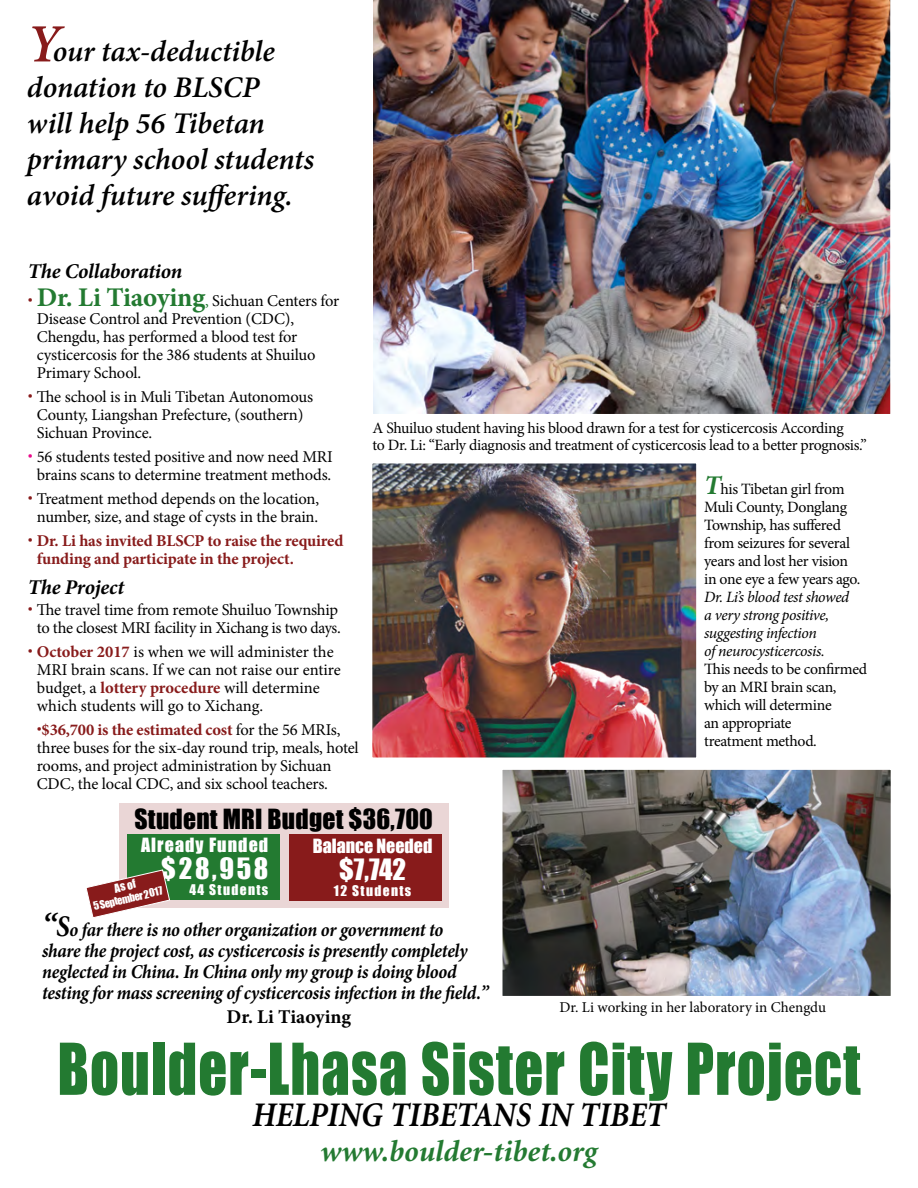
<style>
.page{position:relative;width:918px;height:1188px;background:#fff}
.page>*{position:absolute;margin:0;border:0;box-sizing:border-box;transform-origin:0 0}
.t1{font:66px "Impact";letter-spacing:.02em;color:#237a31;scale:.86 1}
.t2{font:italic 700 34.5px "Minion";color:#000;scale:.9 1}
.t3{font:italic 600 30px/36px "Minion Pro";letter-spacing:-.005em;color:#000}
.t4{font:italic 700 30px "Minion";color:#237a31}
.t5{font:27px "Impact";letter-spacing:.1em;color:#fff}
.t6{font:25.5px "Impact";letter-spacing:.01em;color:#000}
.t7{font:italic 700 21px "Minion Pro";letter-spacing:-.01em;color:#000}
.t8{font:italic 700 19.5px/21px "Minion Pro";letter-spacing:-.015em;color:#000;scale:.92 1}
.t9{font:700 19.5px "Minion Pro";color:#000}
.t10{font:18px "Impact";letter-spacing:.06em;color:#fff}
.t11{font:18px "Impact";color:#fff}
.t12{font:16.5px/18px "Minion Pro";letter-spacing:-.01em;color:#000}
.t13{font:700 16.5px/18px "Minion Pro";letter-spacing:-.01em;color:#881b1b}
.t14{font:15.75px/18px "Minion Pro";letter-spacing:-.02em;color:#000}
.t15{font:italic 15.75px/18px "Minion Pro";letter-spacing:-.03em;color:#000}
.t16{font:15px "Minion Pro";letter-spacing:-.005em;color:#000}
.t17{font:13.5px "Impact";letter-spacing:.1em;color:#fff}
.t18{font:11.25px "Impact";color:#fff}
.t19{font:10.5px "Impact";color:#fff}
.s1{font-size:54px;color:#881b1b}
.s2{font-weight:700;font-size:27px;color:#881b1b}
.s3{font-weight:700;font-size:27px;color:#237a31}
.s4{color:#237a31}
.s5{font-weight:700;font-size:27px;color:#ea0b8b}
.s6{font-size:27px}
.s7{font-weight:700;color:#881b1b}
.s8{font-weight:700;font-style:italic;font-size:27px;color:#237a31}
.s9{font-size:33px}
.s10{font-size:30px}
</style>
<div class="page">
<img style="left:504px;top:771px;width:386px;height:224px">
<div style="left:500px;top:767px;width:394px;height:232px;border:3px solid #fff"></div>
<div style="left:119px;top:804px;width:330px;height:104px;background:#ead6d6"></div>
<div style="left:127px;top:834px;width:153px;height:66px;background:#237a31"></div>
<div style="left:289px;top:834px;width:152px;height:67px;background:#881b1b"></div>
<svg style="left:86px;top:869px;width:84px;height:49px"></svg>
<img style="left:373px;top:0;width:518px;height:414px">
<img style="left:374px;top:465px;width:321px;height:291px">
<div style="left:371px;top:462px;width:327px;height:297px;border:2px solid #fff"></div>
<h3 class="t3" style="left:27px;top:34px;width:289px"><span class="s1">Y</span>our tax-deductible donation to BLSCP<br>will help 56 Tibetan primary school students avoid future suffering.</h3>
<p class="t7" style="left:28px;top:256px;width:156px">The Collaboration</p>
<p class="t12" style="left:37px;top:292px;width:304px;text-indent:-9px"><span class="s2">.</span> <span class="s3">Dr. Li Tiaoying</span><span class="s4">,</span> Sichuan Centers for Disease Control and Prevention (CDC), Chengdu, has performed a blood test for cysticercosis for the 386 students at Shuiluo Primary School.</p>
<p class="t12" style="left:37px;top:388px;width:278px;text-indent:-9px"><span class="s2">.</span> The school is in Muli Tibetan Autonomous<br>County, Liangshan Prefecture, (southern)<br>Sichuan Province.</p>
<p class="t12" style="left:28px;top:448px;width:306px;text-align:center"><span class="s5">.</span> 56 students tested positive and now need MRI brains scans to determine treatment methods.</p>
<p class="t12" style="left:28px;top:490px;width:293px;text-align:center"><span class="s2">.</span> Treatment method depends on the location, number, size, and stage of cysts in the brain.</p>
<p class="t13" style="left:37px;top:532px;width:308px;text-indent:-9px"><span class="s6">.</span> Dr. Li has invited BLSCP to raise the required funding and participate in the project.</p>
<p class="t7" style="left:28px;top:573px;width:98px">The Project</p>
<p class="t12" style="left:28px;top:601px;width:314px;text-align:center"><span class="s2">.</span> The travel time from remote Shuiluo Township to the closest MRI facility in Xichang is two days.</p>
<p class="t12" style="left:37px;top:643px;width:306px;text-indent:-9px"><span class="s2">.</span> <span class="s7">October 2017</span> is when we will administer the MRI brain scans. If we can not raise our entire budget, a <span class="s7">lottery procedure</span> will determine which students will go to Xichang.</p>
<p class="t12" style="left:37px;top:721px;width:323px"><span class="s2">.</span><span class="s7">$36,700 is the estimated cost</span> for the 56 MRIs, three buses for the six-day round trip, meals, hotel rooms, and project administration by Sichuan CDC, the local CDC, and six school teachers.</p>
<p class="t14" style="left:373px;top:419px;width:496px;line-height:17.2px">A Shuiluo student having his blood drawn for a test for cysticercosis According<br>to Dr. Li: “Early diagnosis and treatment of cysticercosis lead to a better prognosis.”</p>
<p class="t14" style="left:704px;top:480px;width:158px"><span class="s8">T</span>his Tibetan girl from<br>Muli County, Donglang<br>Township, has suffered from seizures for several years and lost her vision in one eye a few years ago.</p>
<p class="t15" style="left:704px;top:588px;width:147px">Dr. Li’s blood test showed a very strong positive, suggesting infection<br>of neurocysticercosis.</p>
<p class="t14" style="left:704px;top:660px;width:165px">This needs to be confirmed by an MRI brain scan, which will determine<br>an appropriate<br>treatment method.</p>
<h3 class="t6" style="left:135px;top:799px;width:300px">Student MRI Budget $36,700</h3>
<p class="t10" style="left:141px;top:831px;width:129px">Already Funded</p>
<h3 class="t5" style="left:161px;top:847px;width:109px">$28,958</h3>
<p class="t17" style="left:189px;top:880px;width:80px">44 Students</p>
<p class="t11" style="left:313px;top:832px;width:121px">Balance Needed</p>
<h3 class="t5" style="left:339px;top:848px;width:68px">$7,742</h3>
<p class="t17" style="left:334px;top:880px;width:79px">12 Students</p>
<p class="t18" style="left:113px;top:880px;width:23px;rotate:-13deg">As of</p>
<p class="t19" style="left:92px;top:898px;width:72px;rotate:-13deg">5 September 2017</p>
<p class="t8" style="left:42px;top:919px;width:487px"><span class="s9">“</span><span class="s10">S</span>o far there is no other organization or government to<br>share the project cost, as cysticercosis is presently completely neglected in China. In China only my group is doing blood testing for mass screening of cysticercosis infection in the field.”</p>
<p class="t9" style="left:227px;top:1003px;width:126px">Dr. Li Tiaoying</p>
<p class="t16" style="left:560px;top:997px;width:268px">Dr. Li working in her laboratory in Chengdu</p>
<h1 class="t1" style="left:58px;top:1018px;width:935px">Boulder-Lhasa Sister City Project</h1>
<h2 class="t2" style="left:252px;top:1098px;width:461px">HELPING TIBETANS IN TIBET</h2>
<h3 class="t4" style="left:321px;top:1136px;width:278px">www.boulder-tibet.org</h3>
</div>
